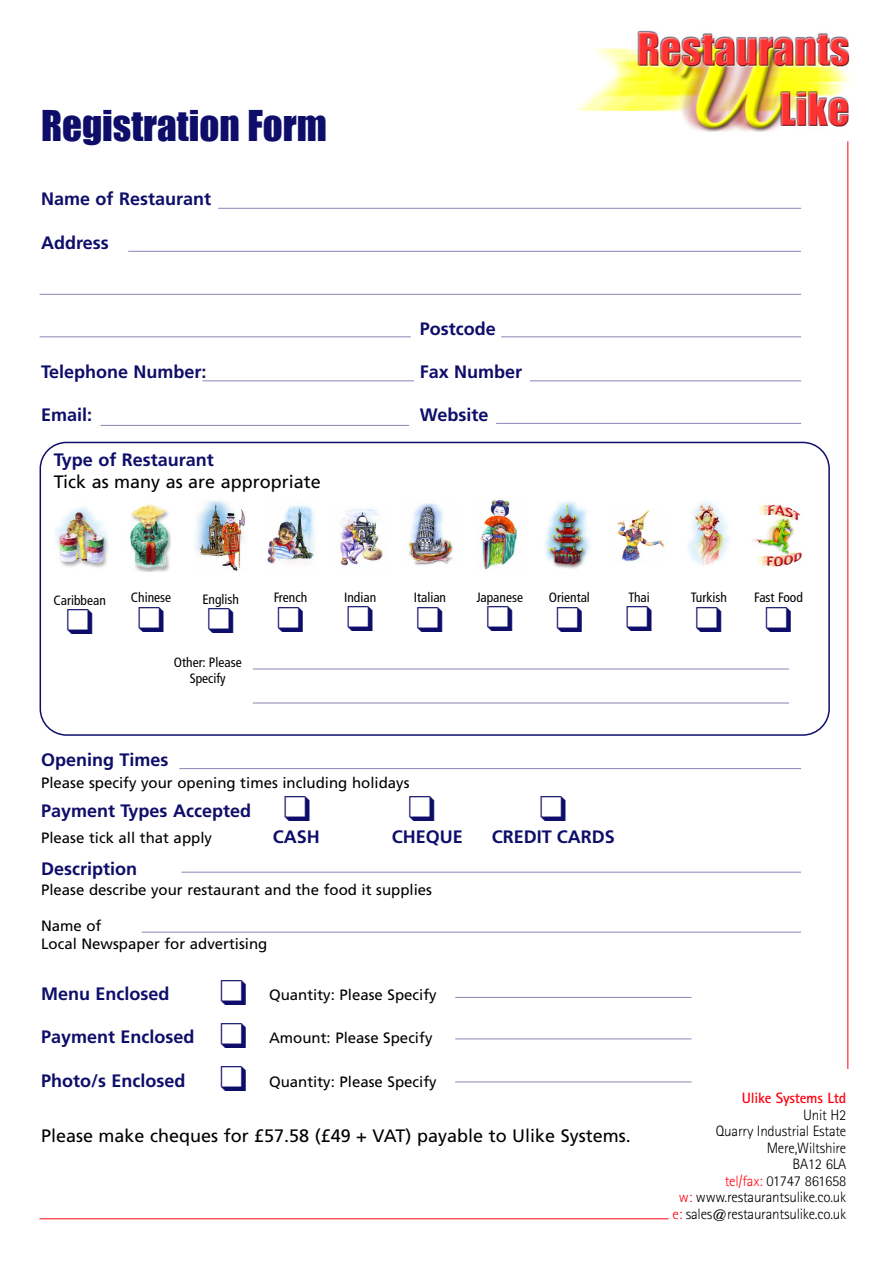
<style>
.page{position:relative;width:893px;height:1263px;background:#fff}
.page>*{position:absolute;margin:0;border:0;box-sizing:border-box;transform-origin:0 0}
.t1{font:39px "Impact";color:#0e0e6a}
.t2{font:700 18px "Frutiger";color:#0e0e6a}
.t3{font:18px "Frutiger";color:#000}
.t4{font:15px/18px "Frutiger";color:#000}
.t5{font:300 15px/16.5px "Rotis Sans Serif";letter-spacing:-.015em;color:#000;text-align:right}
.t6{font:700 15px "Rotis Sans Serif";letter-spacing:-.015em;color:#ff000f}
.t7{font:condensed 13.5px/16.2px "Frutiger";color:#000;text-align:center}
.s1{color:#0e0e6a}
.s2{color:#ff000f}
</style>
<div class="page">
<svg style="left:40px;top:442px;width:789px;height:294px"></svg>
<img style="left:575px;top:30px;width:276px;height:116px">
<hr style="left:40px;top:1218px;width:628px;height:1px;background:#ff000f">
<hr style="left:847px;top:141px;width:1px;height:928px;background:#ff000f">
<div style="left:51px;top:563px;width:57px;height:100px;background:#fff"></div>
<div style="left:124px;top:563px;width:54px;height:100px;background:#fff"></div>
<div style="left:193px;top:563px;width:55px;height:100px;background:#fff"></div>
<div style="left:263px;top:563px;width:55px;height:100px;background:#fff"></div>
<div style="left:333px;top:563px;width:54px;height:100px;background:#fff"></div>
<div style="left:403px;top:563px;width:54px;height:100px;background:#fff"></div>
<div style="left:472px;top:563px;width:55px;height:100px;background:#fff"></div>
<div style="left:542px;top:563px;width:54px;height:100px;background:#fff"></div>
<div style="left:612px;top:563px;width:54px;height:100px;background:#fff"></div>
<div style="left:681px;top:563px;width:55px;height:100px;background:#fff"></div>
<div style="left:751px;top:563px;width:54px;height:100px;background:#fff"></div>
<div style="left:161px;top:655px;width:93px;height:63px;background:#fff"></div>
<hr style="left:253px;top:669px;width:536px;height:1px;background:#8786b4">
<hr style="left:253px;top:703px;width:536px;height:1px;background:#8786b4">
<hr style="left:455px;top:997px;width:236px;height:1px;background:#8786b4">
<hr style="left:455px;top:1039px;width:236px;height:1px;background:#8786b4">
<hr style="left:455px;top:1082px;width:236px;height:1px;background:#8786b4">
<hr style="left:142px;top:932px;width:659px;height:1px;background:#8786b4">
<hr style="left:181px;top:872px;width:620px;height:1px;background:#8786b4">
<hr style="left:179px;top:768px;width:622px;height:1px;background:#8786b4">
<hr style="left:40px;top:294px;width:761px;height:1px;background:#8786b4">
<hr style="left:501px;top:336px;width:300px;height:1px;background:#8786b4">
<hr style="left:40px;top:336px;width:371px;height:1px;background:#8786b4">
<hr style="left:202px;top:380px;width:212px;height:1px;background:#8786b4">
<hr style="left:530px;top:380px;width:271px;height:1px;background:#8786b4">
<hr style="left:496px;top:423px;width:305px;height:1px;background:#8786b4">
<hr style="left:101px;top:425px;width:308px;height:1px;background:#8786b4">
<hr style="left:218px;top:208px;width:583px;height:1px;background:#8786b4">
<hr style="left:128px;top:251px;width:673px;height:1px;background:#8786b4">
<div style="left:55px;top:500px;width:54px;height:77px;background:#fff"></div>
<img style="left:55px;top:507px;width:54px;height:61px">
<div style="left:124px;top:498px;width:54px;height:76px;background:#fff"></div>
<img style="left:129px;top:504px;width:42px;height:68px">
<div style="left:403px;top:498px;width:54px;height:76px;background:#fff"></div>
<img style="left:407px;top:503px;width:46px;height:62px">
<img style="left:681px;top:498px;width:55px;height:68px">
<div style="left:194px;top:498px;width:54px;height:78px;background:#fff"></div>
<img style="left:195px;top:500px;width:50px;height:71px">
<div style="left:472px;top:495px;width:55px;height:79px;background:#fff"></div>
<img style="left:480px;top:499px;width:37px;height:71px">
<img style="left:751px;top:498px;width:54px;height:69px">
<div style="left:264px;top:498px;width:54px;height:76px;background:#fff"></div>
<img style="left:267px;top:504px;width:48px;height:60px">
<div style="left:542px;top:498px;width:54px;height:76px;background:#fff"></div>
<img style="left:544px;top:501px;width:46px;height:68px">
<div style="left:333px;top:498px;width:54px;height:76px;background:#fff"></div>
<img style="left:340px;top:509px;width:43px;height:57px">
<div style="left:612px;top:498px;width:54px;height:76px;background:#fff"></div>
<img style="left:617px;top:510px;width:48px;height:52px">
<h1 class="t1" style="left:41px;top:102px;width:287px">Registration Form</h1>
<p class="t2" style="left:41px;top:192px;width:172px">Name of Restaurant</p>
<p class="t2" style="left:41px;top:235px;width:69px">Address</p>
<p class="t2" style="left:419px;top:321px;width:77px">Postcode</p>
<p class="t2" style="left:41px;top:365px;width:167px">Telephone Number:</p>
<p class="t2" style="left:419px;top:365px;width:104px">Fax Number</p>
<p class="t2" style="left:41px;top:408px;width:53px">Email:</p>
<p class="t2" style="left:419px;top:408px;width:70px">Website</p>
<p class="t2" style="left:54px;top:453px;width:162px">Type of Restaurant</p>
<p class="t3" style="left:54px;top:474px;width:268px">Tick as many as are appropriate</p>
<p class="t7" style="left:54px;top:593px;width:54px">Caribbean</p>
<p class="t7" style="left:131px;top:591px;width:42px">Chinese</p>
<p class="t7" style="left:202px;top:592px;width:38px">English</p>
<p class="t7" style="left:274px;top:591px;width:35px">French</p>
<p class="t7" style="left:344px;top:590px;width:34px">Indian</p>
<p class="t7" style="left:414px;top:591px;width:34px">Italian</p>
<p class="t7" style="left:476px;top:590px;width:48px">Japanese</p>
<p class="t7" style="left:549px;top:591px;width:42px">Oriental</p>
<p class="t7" style="left:628px;top:590px;width:23px">Thai</p>
<p class="t7" style="left:690px;top:591px;width:37px">Turkish</p>
<p class="t7" style="left:754px;top:591px;width:50px">Fast Food</p>
<p class="t7" style="left:174px;top:655px;width:69px">Other: Please<br>Specify</p>
<p class="t2" style="left:41px;top:753px;width:129px">Opening Times</p>
<p class="t4" style="left:41px;top:775px;width:370px">Please specify your opening times including holidays</p>
<p class="t2" style="left:41px;top:803px;width:271px">Payment Types Accepted ❑</p>
<p class="t4" style="left:41px;top:830px;width:172px">Please tick all that apply</p>
<p class="t2" style="left:273px;top:829px;width:48px">CASH</p>
<p class="t2" style="left:391px;top:829px;width:73px">CHEQUE</p>
<p class="t2" style="left:491px;top:829px;width:124px">CREDIT CARDS</p>
<p class="t2" style="left:41px;top:862px;width:97px">Description</p>
<p class="t4" style="left:41px;top:882px;width:392px">Please describe your restaurant and the food it supplies</p>
<p class="t4" style="left:41px;top:918px;width:228px">Name of<br>Local Newspaper for advertising</p>
<p class="t2" style="left:41px;top:987px;width:130px">Menu Enclosed</p>
<p class="t4" style="left:220px;top:987px;width:218px"><span class="s1">❑</span> Quantity: Please Specify</p>
<p class="t2" style="left:41px;top:1030px;width:207px">Payment Enclosed ❑</p>
<p class="t4" style="left:269px;top:1030px;width:165px">Amount: Please Specify</p>
<p class="t2" style="left:41px;top:1073px;width:207px">Photo/s Enclosed ❑</p>
<p class="t4" style="left:269px;top:1073px;width:169px">Quantity: Please Specify</p>
<p class="t3" style="left:41px;top:1128px;width:591px">Please make cheques for £57.58 (£49 + VAT) payable to Ulike Systems.</p>
<p class="t6" style="left:741px;top:1093px;width:106px">Ulike Systems Ltd</p>
<p class="t5" style="left:672px;top:1108px;width:175px">Unit H2<br>Quarry Industrial Estate<br>Mere,Wiltshire<br>BA12 6LA<br><span class="s2">tel/fax:</span> 01747 861658<br><span class="s2">w:</span> www.restaurantsulike.co.uk <span class="s2">e:</span> sales@restaurantsulike.co.uk</p>
</div>
